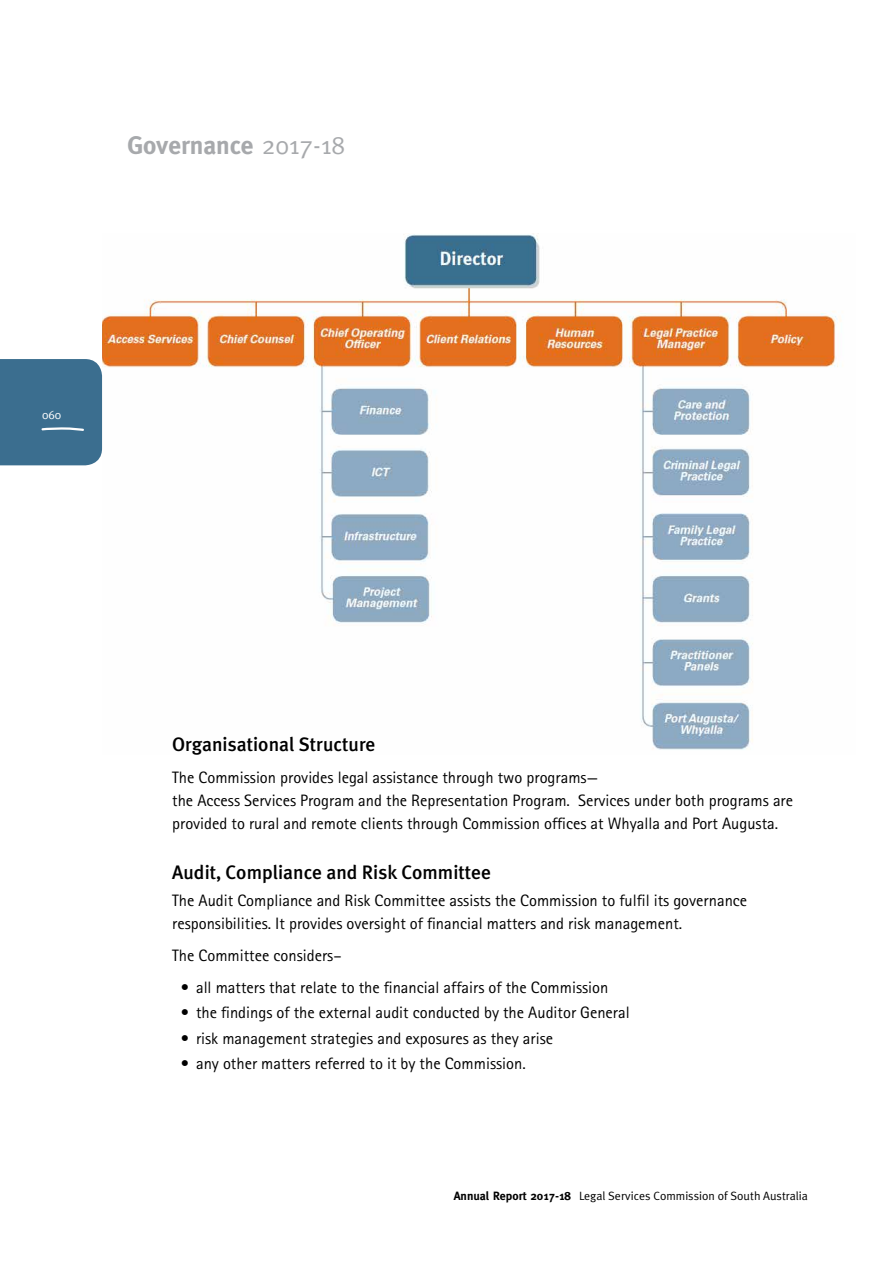
<style>
.page{position:relative;width:893px;height:1263px;background:#fff}
.page>*{position:absolute;margin:0;border:0;box-sizing:border-box;transform-origin:0 0}
.t1{font:700 25.5px "Meta";color:#a7a9ac}
.t2{font:500 19.5px "Meta Plus";color:#000}
.t3{font:16.5px/23.2px "Rotis Sans Serif";color:#000}
.t4{font:12px "Meta Plus Normal";color:#000}
.t5{font:12px "Meta Plus Normal";color:#fff}
.s1{font-family:"Meta Plus Normal";font-weight:400}
.s2{font-family:"Meta";font-weight:700}
</style>
<div class="page">
<div style="left:0;top:359px;width:102px;height:106px;background:#3b6e8f"></div>
<img style="left:102px;top:234px;width:739px;height:516px">
<p class="t1" style="left:128px;top:131px;width:219px">Governance <span class="s1">2017-18</span></p>
<p class="t5" style="left:42px;top:408px;width:21px">060</p>
<p class="t2" style="left:172px;top:733px;width:205px">Organisational Structure</p>
<p class="t3" style="left:172px;top:765px;width:622px">The Commission provides legal assistance through two programs—<br>the Access Services Program and the Representation Program. Services under both programs are provided to rural and remote clients through Commission offices at Whyalla and Port Augusta.</p>
<p class="t2" style="left:172px;top:860px;width:320px">Audit, Compliance and Risk Committee</p>
<p class="t3" style="left:172px;top:889px;width:577px">The Audit Compliance and Risk Committee assists the Commission to fulfil its governance responsibilities. It provides oversight of financial matters and risk management.</p>
<p class="t3" style="left:172px;top:944px;width:171px">The Committee considers–</p>
<p class="t3" style="left:181px;top:975px;width:429px">• all matters that relate to the financial affairs of the Commission</p>
<p class="t3" style="left:181px;top:1001px;width:451px">• the findings of the external audit conducted by the Auditor General</p>
<p class="t3" style="left:181px;top:1026px;width:374px">• risk management strategies and exposures as they arise</p>
<p class="t3" style="left:181px;top:1051px;width:346px">• any other matters referred to it by the Commission.</p>
<p class="t4" style="left:454px;top:1189px;width:356px"><span class="s2">Annual Report 2017-18</span> Legal Services Commission of South Australia</p>
</div>
